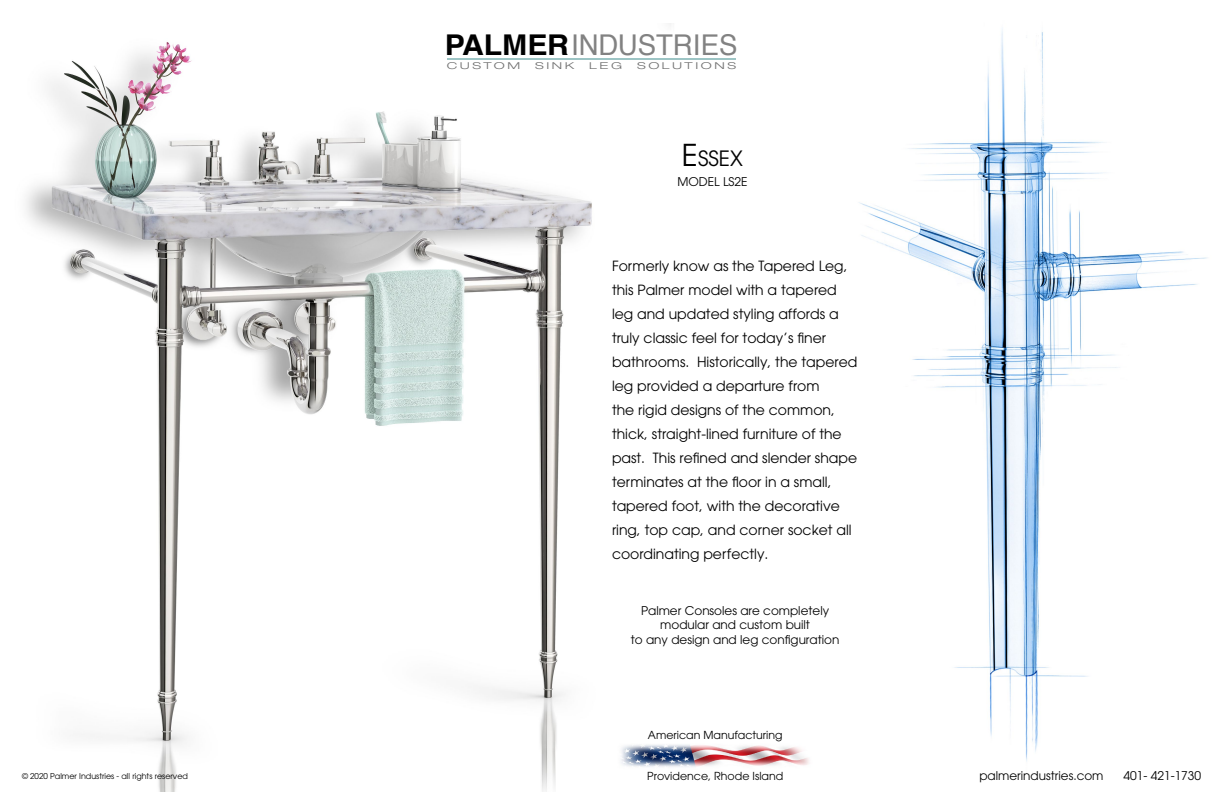
<style>
.page{position:relative;width:1224px;height:792px;background:#fff}
.page>*{position:absolute;margin:0;border:0;box-sizing:border-box;transform-origin:0 0}
.t1{font:28.6px "Helvetica";color:#828282;scale:.96 1}
.t2{font:21px "Avant Garde";color:#000}
.t3{font:14px/24px "Avant Garde";color:#000}
.t4{font:12px/14.4px "Avant Garde";color:#000;text-align:center}
.t5{font:11px "Avant Garde";color:#000}
.t6{font:300 expanded 9.5px "Helvetica Neue";letter-spacing:.2em;color:#6e6e6e;scale:1.37 1}
.t7{font:8px "Avant Garde";color:#000}
.s1{font-weight:700;color:#000}
.s2{font-size:30px}
</style>
<div class="page">
<img style="left:26px;top:23px;width:645px;height:769px">
<img style="left:859px;top:29px;width:348px;height:733px">
<img style="left:617px;top:744px;width:192px;height:26px">
<hr style="left:447px;top:58px;width:289px;height:2px;background:#9dc5c5">
<h1 class="t1" style="left:445px;top:23px;width:306px"><span class="s1">PALMER</span>INDUSTRIES</h1>
<p class="t6" style="left:447px;top:60px;width:55px">CUSTOM</p>
<p class="t6" style="left:535px;top:60px;width:30px">SINK</p>
<p class="t6" style="left:589px;top:60px;width:25px">LEG</p>
<p class="t6" style="left:637px;top:60px;width:74px">SOLUTIONS</p>
<h2 class="t2" style="left:682px;top:146px;width:63px"><span class="s2">E</span>SSEX</h2>
<p class="t4" style="left:677px;top:174px;width:72px">MODEL LS2E</p>
<p class="t3" style="left:612px;top:253px;width:247px">Formerly know as the Tapered Leg, this Palmer model with a tapered leg and updated styling affords a truly classic feel for today’s finer bathrooms. Historically, the tapered leg provided a departure from<br>the rigid designs of the common, thick, straight-lined furniture of the past. This refined and slender shape terminates at the floor in a small, tapered foot, with the decorative ring, top cap, and corner socket all coordinating perfectly.</p>
<p class="t4" style="left:631px;top:603px;width:210px">Palmer Consoles are completely modular and custom built<br>to any design and leg configuration</p>
<p class="t5" style="left:648px;top:728px;width:136px">American Manufacturing</p>
<p class="t7" style="left:22px;top:771px;width:168px">© 2020 Palmer Industries - all rights reserved</p>
<p class="t5" style="left:647px;top:770px;width:138px">Providence, Rhode Island</p>
<p class="t4" style="left:979px;top:769px;width:126px">palmerindustries.com</p>
<p class="t4" style="left:1123px;top:769px;width:79px">401- 421-1730</p>
</div>
